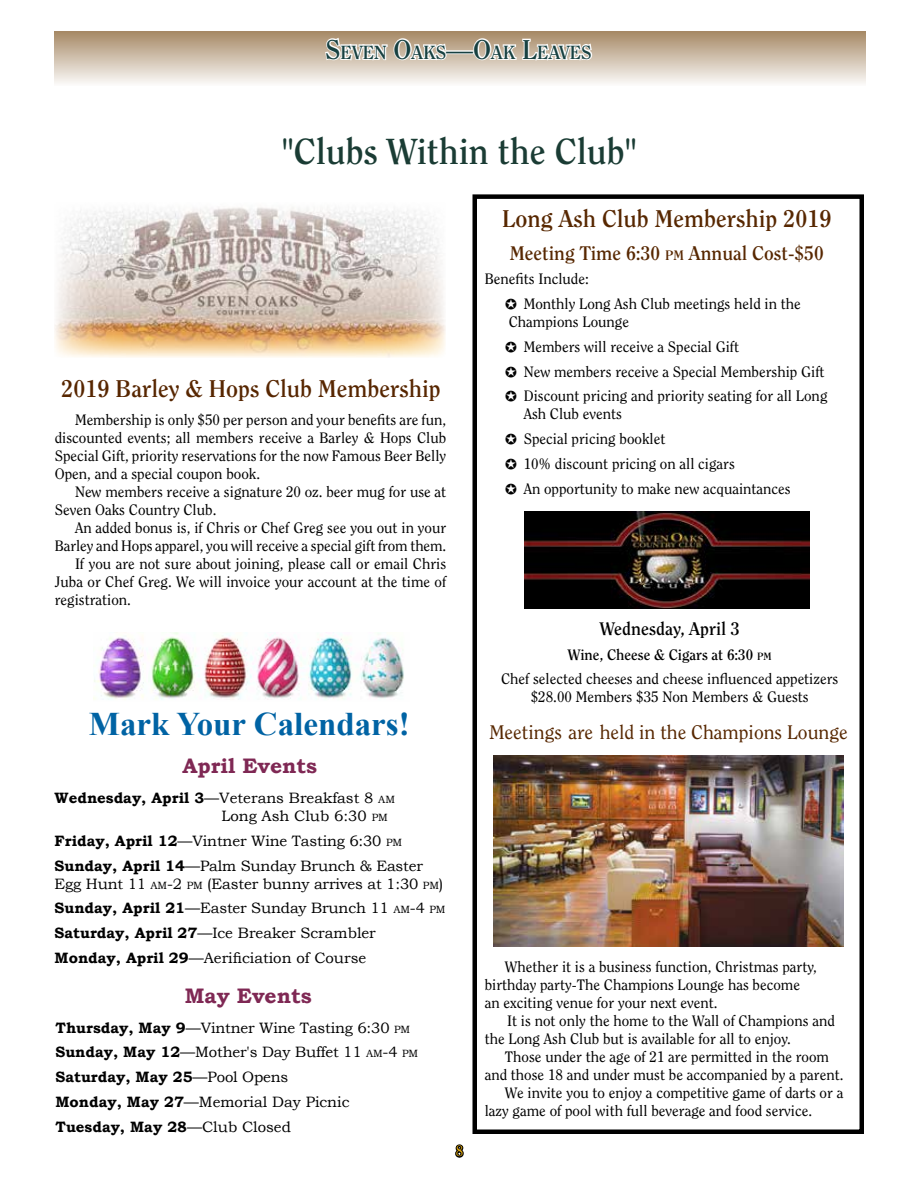
<style>
.page{position:relative;width:918px;height:1188px;background:#fff}
.page>*{position:absolute;margin:0;border:0;box-sizing:border-box;transform-origin:0 0}
.t1{font:700 36px "Clearface";color:#1a3c34}
.t2{font:700 33px "Times New Roman";color:#0063a4}
.t3{font:700 24px "Clearface";color:#572600}
.t4{font:700 24px "Clearface";color:#572700}
.t5{font:700 21px "Bookman Old Style";color:#7f2854}
.t6{font:19.5px "Clearface";color:#572700}
.t7{font:700 19.5px "Clearface";color:#572700}
.t8{font:700 18.9px "Clearface";color:#184141}
.t9{font:700 18px "Clearface";color:#000}
.t10{font:15px/24.8px "Clearface";color:#000}
.t11{font:15px/24.8px "Bookman Old Style";letter-spacing:-.01em;color:#000}
.t12{font:15px "Clearface";color:#e8af10}
.s1{font-size:27px}
.s2{font-weight:700}
.s3{font-size:10.5px}
.s4{font-size:13.65px}
.s5{font-weight:700;font-size:10.5px}
</style>
<div class="page">
<div style="left:54px;top:31px;width:811px;height:54px;background:linear-gradient(to bottom,#a68865,#f9f7f5)"></div>
<svg style="left:324px;top:33px;width:124px;height:39px"></svg>
<div style="left:445px;top:50px;width:29px;height:4px;border:2px solid #fff"></div>
<svg style="left:472px;top:33px;width:121px;height:39px"></svg>
<svg style="left:455px;top:1144px;width:9px;height:14px"></svg>
<div style="left:472px;top:194px;width:392px;height:940px;border:4px solid #000"></div>
<img style="left:524px;top:512px;width:285px;height:97px">
<img style="left:493px;top:756px;width:350px;height:190px">
<img style="left:54px;top:207px;width:392px;height:151px">
<img style="left:94px;top:632px;width:310px;height:68px">
<p class="t8" style="left:326px;top:41px;width:266px"><span class="s1">S</span>EVEN <span class="s1">O</span>AKS<span class="s1">—O</span>AK <span class="s1">L</span>EAVES</p>
<h1 class="t1" style="left:282px;top:130px;width:357px">"Clubs Within the Club"</h1>
<h3 class="t3" style="left:62px;top:374px;width:381px">2019 Barley &amp; Hops Club Membership</h3>
<p class="t10" style="left:55px;top:411px;width:393px;line-height:18px;text-align:justify;text-indent:20px">Membership is only $50 per person and your benefits are fun, discounted events; all members receive a Barley &amp; Hops Club Special Gift, priority reservations for the now Famous Beer Belly Open, and a special coupon book.</p>
<p class="t10" style="left:55px;top:483px;width:393px;line-height:18px;text-indent:20px">New members receive a signature 20 oz. beer mug for use at<br>Seven Oaks Country Club.</p>
<p class="t10" style="left:75px;top:516px;width:373px">An added bonus is, if Chris or Chef Greg see you out in your</p>
<p class="t10" style="left:55px;top:534px;width:393px">Barley and Hops apparel, you will receive a special gift from them.</p>
<p class="t10" style="left:75px;top:552px;width:373px">If you are not sure about joining, please call or email Chris</p>
<p class="t10" style="left:55px;top:570px;width:393px">Juba or Chef Greg. We will invoice your account at the time of</p>
<p class="t10" style="left:55px;top:588px;width:78px">registration.</p>
<h2 class="t2" style="left:89px;top:700px;width:322px">Mark Your Calendars!</h2>
<h3 class="t5" style="left:182px;top:750px;width:136px">April Events</h3>
<p class="t11" style="left:221px;top:789px;width:175px;line-height:18px;text-indent:-167px"><span class="s2">Wednesday, April 3</span>—Veterans Breakfast 8 <span class="s3">AM<br></span>Long Ash Club 6:30 <span class="s3">PM</span></p>
<p class="t11" style="left:55px;top:829px;width:370px"><span class="s2">Friday, April 12</span>—Vintner Wine Tasting 6:30 <span class="s3">PM<br></span><span class="s2">Sunday, April 14</span>—Palm Sunday Brunch &amp; Easter</p>
<p class="t11" style="left:55px;top:871px;width:392px">Egg Hunt 11 <span class="s3">AM</span>-2 <span class="s3">PM</span> (Easter bunny arrives at 1:30 <span class="s3">PM</span>)<br><span class="s2">Sunday, April 21</span>—Easter Sunday Brunch 11 <span class="s3">AM</span>-4 <span class="s3">PM </span><span class="s2">Saturday, April 27</span>—Ice Breaker Scrambler <span class="s2">Monday, April 29</span>—Aerificiation of Course</p>
<h3 class="t5" style="left:185px;top:981px;width:128px">May Events</h3>
<p class="t11" style="left:56px;top:1015px;width:364px"><span class="s2">Thursday, May 9</span>—Vintner Wine Tasting 6:30 <span class="s3">PM </span><span class="s2">Sunday, May 12</span>—Mother's Day Buffet 11 <span class="s3">AM</span>-4 <span class="s3">PM </span><span class="s2">Saturday, May 25</span>—Pool Opens<br><span class="s2">Monday, May 27</span>—Memorial Day Picnic <span class="s2">Tuesday, May 28</span>—Club Closed</p>
<p class="t12" style="left:456px;top:1142px;width:9px">8</p>
<h3 class="t4" style="left:502px;top:205px;width:331px">Long Ash Club Membership 2019</h3>
<h3 class="t7" style="left:510px;top:241px;width:315px">Meeting Time 6:30 <span class="s4">PM</span> Annual Cost-$50</h3>
<p class="t10" style="left:524px;top:267px;width:279px;text-indent:-39px">Benefits Include:<br>Monthly Long Ash Club meetings held in the</p>
<p class="t10" style="left:524px;top:310px;width:305px;text-indent:-15px">Champions Lounge<br>Members will receive a Special Gift<br>New members receive a Special Membership Gift Discount pricing and priority seating for all Long</p>
<p class="t10" style="left:524px;top:402px;width:269px">Ash Club events<br>Special pricing booklet<br>10% discount pricing on all cigars<br>An opportunity to make new acquaintances</p>
<p class="t9" style="left:600px;top:618px;width:141px">Wednesday, April 3</p>
<p class="t10" style="left:501px;top:642px;width:339px;text-align:center"><span class="s2">Wine, Cheese &amp; Cigars at 6:30</span> <span class="s5">PM<br></span>Chef selected cheeses and cheese influenced appetizers</p>
<p class="t10" style="left:531px;top:685px;width:279px">$28.00 Members $35 Non Members &amp; Guests</p>
<h3 class="t6" style="left:489px;top:720px;width:360px">Meetings are held in the Champions Lounge</h3>
<p class="t10" style="left:485px;top:957px;width:334px;line-height:18px;text-indent:20px">Whether it is a business function, Christmas party, birthday party-The Champions Lounge has become an exciting venue for your next event.</p>
<p class="t10" style="left:485px;top:1011px;width:352px;line-height:18px;text-indent:22px">It is not only the home to the Wall of Champions and the Long Ash Club but is available for all to enjoy.</p>
<p class="t10" style="left:505px;top:1044px;width:326px">Those under the age of 21 are permitted in the room</p>
<p class="t10" style="left:485px;top:1062px;width:360px">and those 18 and under must be accompanied by a parent.</p>
<p class="t10" style="left:505px;top:1080px;width:340px">We invite you to enjoy a competitive game of darts or a</p>
<p class="t10" style="left:485px;top:1098px;width:329px">lazy game of pool with full beverage and food service.</p>
</div>
